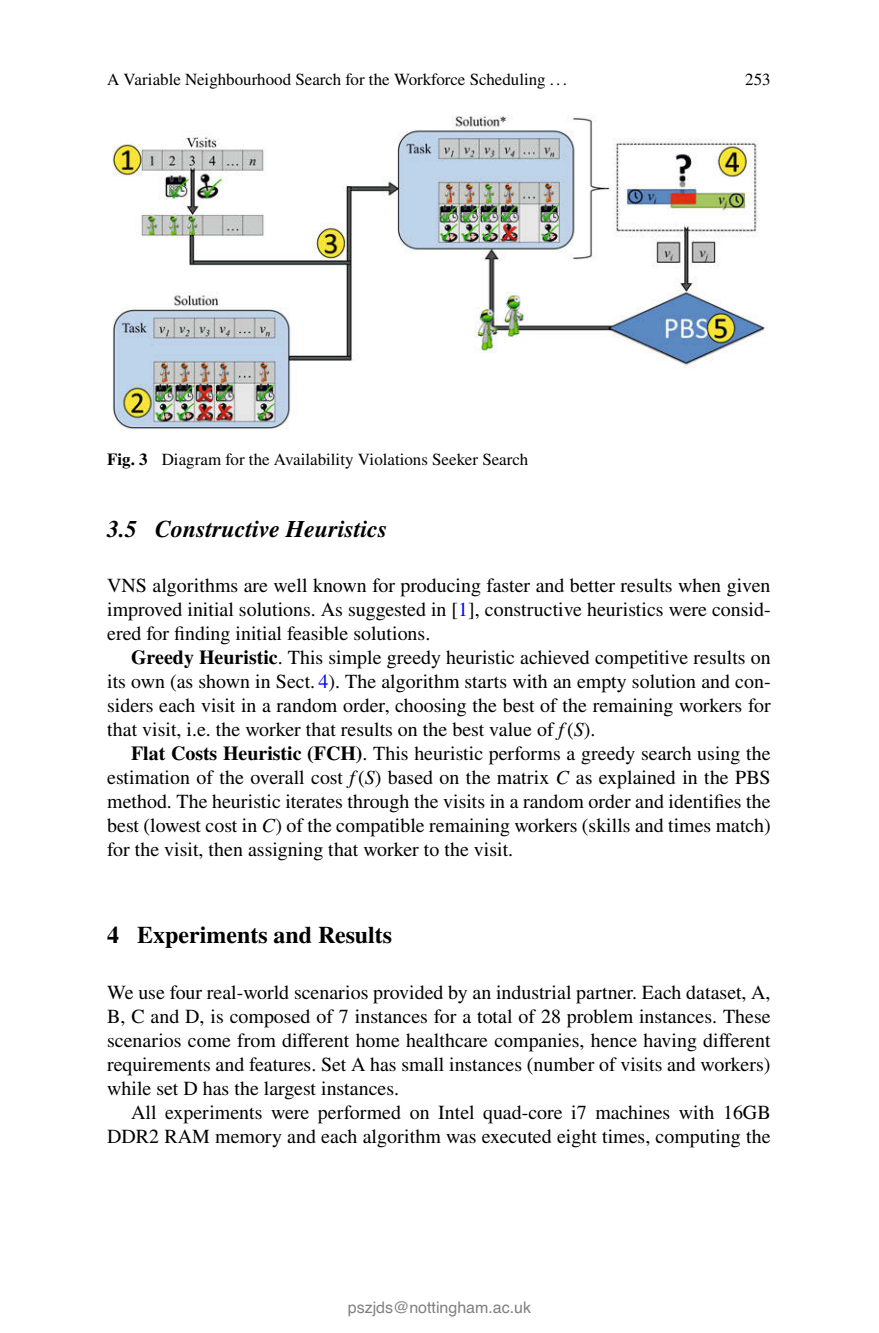
<style>
.page{position:relative;width:879px;height:1333px;background:#fff}
.page>*{position:absolute;margin:0;border:0;box-sizing:border-box;transform-origin:0 0}
.t1{font:italic 700 24px "Jqtmxf Bmlbhj Kvlyrh Xjxvjg Lpnxms STIX General";color:#000}
.t2{font:700 24px "Hqjdwb Khcwlq Pmjwfm Mltbny Xcxsmg STIX General";color:#000}
.t3{font:20px/24px "Xsmfny Dqjlyg Pbgtsc Vbmgfy Dxkbtv STIX General";color:#000;text-align:justify}
.t4{font:17px "Xsmfny Dqjlyg Pbgtsc Vbmgfy Dxkbtv STIX General";color:#000}
.t5{font:16px "Helvetica";color:#808080}
.s1{font-family:"Hqjdwb Khcwlq Pmjwfm Mltbny Xcxsmg STIX General";font-weight:700}
.s2{color:#00f}
.s3{font-family:"Jtcybs Rlvgqk Pqmkfk Bwystc Ddrkvq STIX General";font-style:italic}
.s4{font-family:"Trpsky Dvsnjj Tlktdr Fytxps Hvxqks STIX Math"}
</style>
<div class="page">
<img style="left:113px;top:115px;width:652px;height:315px">
<p class="t4" style="left:107px;top:73px;width:461px">A Variable Neighbourhood Search for the Workforce Scheduling . . .</p>
<p class="t4" style="left:745px;top:73px;width:27px">253</p>
<p class="t4" style="left:107px;top:453px;width:422px"><span class="s1">Fig. 3</span> Diagram for the Availability Violations Seeker Search</p>
<p class="t1" style="left:107px;top:519px;width:282px">3.5 Constructive Heuristics</p>
<p class="t3" style="left:107px;top:575px;width:665px">VNS algorithms are well known for producing faster and better results when given improved initial solutions. As suggested in [<span class="s2">1</span>], constructive heuristics were consid&shy;ered for finding initial feasible solutions.</p>
<p class="t3" style="left:107px;top:647px;width:665px;text-indent:24px"><span class="s1">Greedy Heuristic</span>. This simple greedy heuristic achieved competitive results on its own (as shown in Sect. <span class="s2">4</span>). The algorithm starts with an empty solution and con&shy;siders each visit in a random order, choosing the best of the remaining workers for that visit, i.e. the worker that results on the best value of <span class="s3">f</span><span class="s4">(</span><span class="s3">S</span><span class="s4">)</span>.</p>
<p class="t3" style="left:107px;top:743px;width:665px;text-indent:24px"><span class="s1">Flat Costs Heuristic (FCH)</span>. This heuristic performs a greedy search using the estimation of the overall cost <span class="s3">f</span><span class="s4">(</span><span class="s3">S</span><span class="s4">)</span> based on the matrix <span class="s3">C</span> as explained in the PBS method. The heuristic iterates through the visits in a random order and identifies the best (lowest cost in <span class="s3">C</span>) of the compatible remaining workers (skills and times match) for the visit, then assigning that worker to the visit.</p>
<p class="t2" style="left:107px;top:926px;width:286px">4 Experiments and Results</p>
<p class="t3" style="left:107px;top:982px;width:665px">We use four real-world scenarios provided by an industrial partner. Each dataset, A, B, C and D, is composed of 7 instances for a total of 28 problem instances. These scenarios come from different home healthcare companies, hence having different requirements and features. Set A has small instances (number of visits and workers) while set D has the largest instances.</p>
<p class="t3" style="left:107px;top:1101px;width:665px;text-align:right">All experiments were performed on Intel quad-core i7 machines with 16GB<br>DDR2 RAM memory and each algorithm was executed eight times, computing the</p>
<p class="t5" style="left:348px;top:1297px;width:185px">pszjds@nottingham.ac.uk</p>
</div>
